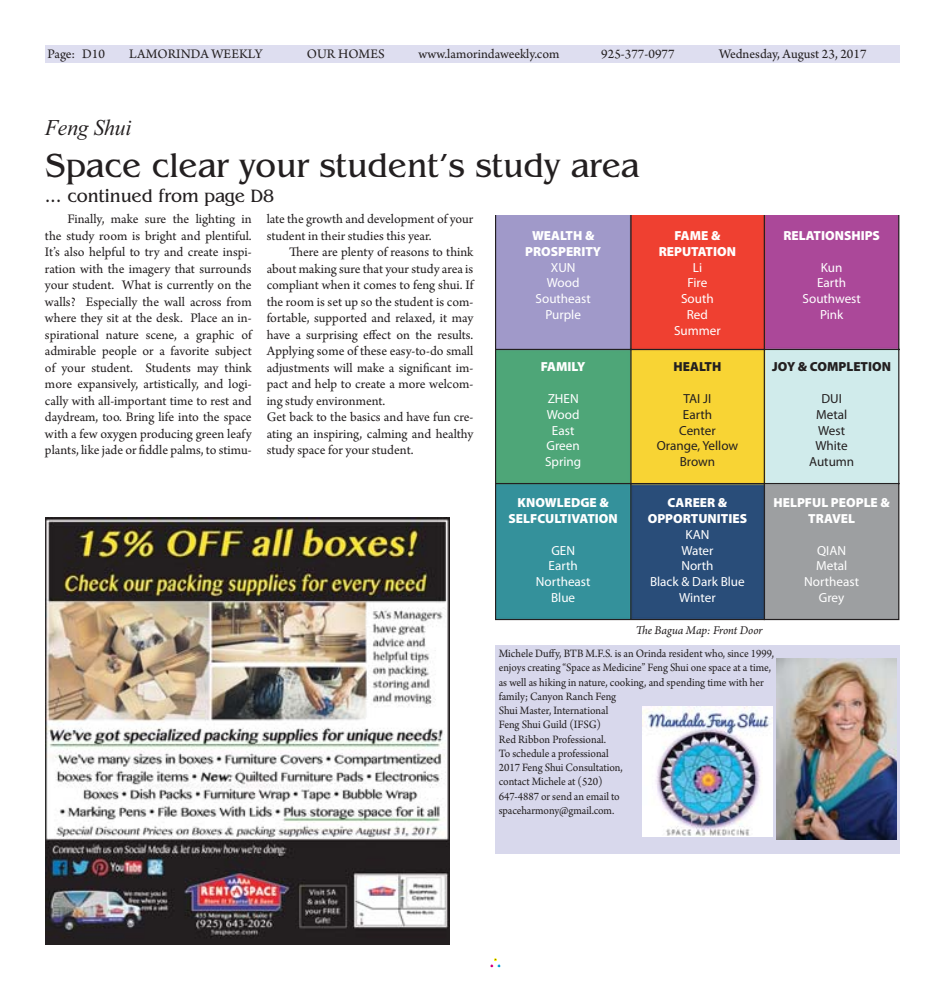
<style>
.page{position:relative;width:945px;height:990px;background:#fff}
.page>*{position:absolute;margin:0;border:0;box-sizing:border-box;transform-origin:0 0}
.t1{font:35px "Benguiat";letter-spacing:-.005em;color:#231f20;scale:.95 1}
.t2{font:italic 22.5px "Times New Roman";letter-spacing:-.005em;color:#231f20;scale:.95 1}
.t3{font:18.75px "Benguiat";letter-spacing:-.005em;color:#231f20;scale:.95 1}
.t4{font:13.75px/16.5px "Arno Pro";color:#231f20}
.t5{font:13.12px/15.8px "Myriad Pro";color:#fff;text-align:center}
.t6{font:900 13.12px/15.8px "Myriad Pro";color:#fff;text-align:center}
.t7{font:13.12px/15.8px "Myriad Pro";color:#231f20;text-align:center}
.t8{font:900 13.12px "Myriad Pro";color:#231f20}
.t9{font:italic 12.5px "Arno Pro";letter-spacing:-.005em;color:#231f20}
.t10{font:11.88px/14.2px "Arno Pro";letter-spacing:-.005em;color:#231f20;scale:.95 1}
</style>
<div class="page">
<div style="left:490px;top:958px;width:11px;height:10px;border:1px solid #fff"></div>
<div style="left:45px;top:45px;width:855px;height:17px;background:#dedef0"></div>
<svg style="left:495px;top:215px;width:405px;height:406px;background:#948c88"></svg>
<div style="left:495px;top:645px;width:405px;height:209px;background:#d8d8ec"></div>
<img style="left:777px;top:659px;width:120px;height:181px">
<img style="left:642px;top:706px;width:130px;height:131px">
<img style="left:45px;top:518px;width:405px;height:427px">
<p class="t4" style="left:48px;top:45px;width:29px">Page:</p>
<p class="t4" style="left:129px;top:45px;width:135px">LAMORINDA WEEKLY</p>
<p class="t4" style="left:307px;top:45px;width:79px">OUR HOMES</p>
<p class="t4" style="left:419px;top:45px;width:142px">www.lamorindaweekly.com</p>
<p class="t4" style="left:601px;top:45px;width:75px">925-377-0977</p>
<p class="t4" style="left:82px;top:45px;width:24px">D10</p>
<p class="t4" style="left:719px;top:45px;width:149px">Wednesday, August 23, 2017</p>
<h2 class="t2" style="left:45px;top:114px;width:92px">Feng Shui</h2>
<h1 class="t1" style="left:45px;top:153px;width:627px">Space clear your student’s study area</h1>
<h3 class="t3" style="left:45px;top:189px;width:243px">... continued from page D8</h3>
<p class="t4" style="left:45px;top:210px;width:208px;text-align:justify;text-indent:23px">Finally, make sure the lighting in the study room is bright and plentiful.<br>It’s also helpful to try and create inspi&shy;ration with the imagery that surrounds your student. What is currently on the walls? Especially the wall across from where they sit at the desk. Place an in&shy;spirational nature scene, a graphic of admirable people or a favorite subject of your student. Students may think more expansively, artistically, and logi&shy;cally with all-important time to rest and daydream, too. Bring life into the space with a few oxygen producing green leafy plants, like jade or fiddle palms, to stimu-</p>
<p class="t4" style="left:267px;top:210px;width:208px">late the growth and development of your student in their studies this year.</p>
<p class="t4" style="left:267px;top:243px;width:208px;text-indent:23px">There are plenty of reasons to think about making sure that your study area is compliant when it comes to feng shui. If the room is set up so the student is com&shy;fortable, supported and relaxed, it may have a surprising effect on the results.<br>Applying some of these easy-to-do small adjustments will make a significant im&shy;pact and help to create a more welcom&shy;ing study environment.<br>Get back to the basics and have fun cre&shy;ating an inspiring, calming and healthy study space for your student.</p>
<p class="t6" style="left:525px;top:228px;width:78px">WEALTH &amp;<br>PROSPERITY</p>
<p class="t5" style="left:536px;top:261px;width:57px">XUN<br>Wood<br>Southeast<br>Purple</p>
<p class="t6" style="left:541px;top:359px;width:46px">FAMILY</p>
<p class="t5" style="left:545px;top:392px;width:38px">ZHEN<br>Wood<br>East<br>Green<br>Spring</p>
<p class="t6" style="left:509px;top:495px;width:111px">KNOWLEDGE &amp;<br>SELFCULTIVATION</p>
<p class="t5" style="left:536px;top:544px;width:56px">GEN<br>Earth<br>Northeast<br>Blue</p>
<p class="t6" style="left:659px;top:228px;width:79px">FAME &amp;<br>REPUTATION</p>
<p class="t5" style="left:674px;top:261px;width:48px">Li<br>Fire<br>South<br>Red<br>Summer</p>
<p class="t8" style="left:674px;top:359px;width:49px">HEALTH</p>
<p class="t7" style="left:657px;top:392px;width:83px">TAI JI<br>Earth<br>Center<br>Orange, Yellow<br>Brown</p>
<p class="t6" style="left:648px;top:495px;width:101px">CAREER &amp;<br>OPPORTUNITIES</p>
<p class="t5" style="left:650px;top:528px;width:96px">KAN<br>Water<br>North<br>Black &amp; Dark Blue<br>Winter</p>
<p class="t9" style="left:636px;top:625px;width:128px">The Bagua Map: Front Door</p>
<p class="t6" style="left:783px;top:228px;width:98px">RELATIONSHIPS</p>
<p class="t5" style="left:803px;top:261px;width:60px">Kun<br>Earth<br>Southwest<br>Pink</p>
<p class="t8" style="left:772px;top:359px;width:120px">JOY &amp; COMPLETION</p>
<p class="t7" style="left:809px;top:392px;width:47px">DUI<br>Metal<br>West<br>White<br>Autumn</p>
<p class="t6" style="left:774px;top:495px;width:118px">HELPFUL PEOPLE &amp;<br>TRAVEL</p>
<p class="t5" style="left:804px;top:544px;width:56px">QIAN<br>Metal<br>Northeast<br>Grey</p>
<p class="t10" style="left:499px;top:646px;width:291px">Michele Duffy, BTB M.F.S. is an Orinda resident who, since 1999, enjoys creating “Space as Medicine” Feng Shui one space at a time, as well as hiking in nature, cooking, and spending time with her family; Canyon Ranch Feng<br>Shui Master, International<br>Feng Shui Guild (IFSG)<br>Red Ribbon Professional.<br>To schedule a professional<br>2017 Feng Shui Consultation,<br>contact Michele at (520)<br>647-4887 or send an email to<br>spaceharmony@gmail.com.</p>
</div>
